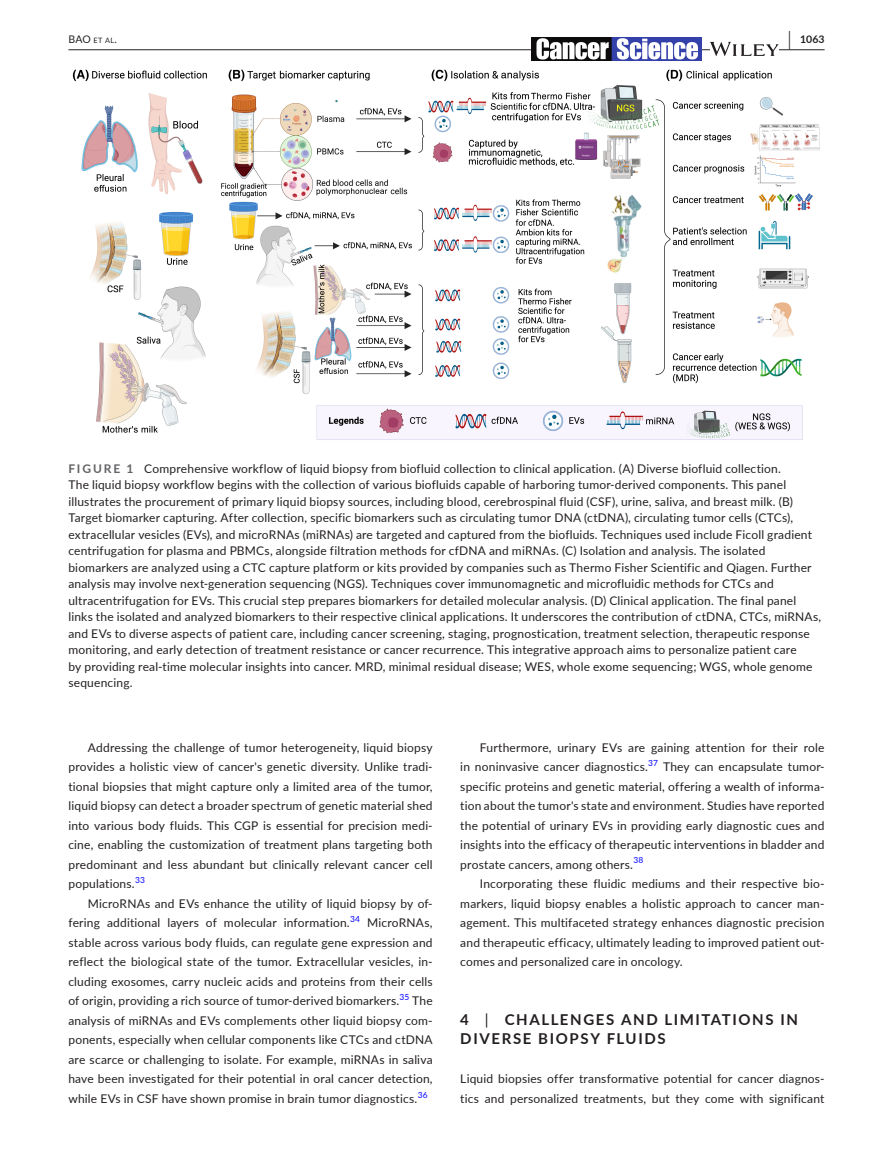
<style>
.page{position:relative;width:893px;height:1174px;background:#fff}
.page>*{position:absolute;margin:0;border:0;box-sizing:border-box;transform-origin:0 0}
.t1{font:700 15px/19.5px "Lato";letter-spacing:.11em;color:#231f20}
.t2{font:12px/19.5px "Lato";letter-spacing:.015em;color:#231f20;text-align:justify}
.t3{font:10.5px "Lato";color:#231f20}
.t4{font:700 10.5px "Lato";color:#231f20}
.t5{font:8.4px "Lato";color:#00f}
.s1{font-size:7.35px}
.s2{font-size:19.5px}
.s3{font-weight:700;color:#636366}
.s4{font-weight:400}
</style>
<div class="page">
<hr style="left:68px;top:49px;width:756px;height:1px;background:#231f20">
<img style="left:531px;top:37px;width:170px;height:24px">
<svg style="left:710px;top:42px;width:69px;height:14px"></svg>
<img style="left:72px;top:69px;width:748px;height:371px">
<p class="t3" style="left:68px;top:31px;width:50px">BAO <span class="s1">et al</span>.</p>
<p class="t4" style="left:789px;top:31px;width:37px"><span class="s2">|</span> 1063</p>
<p class="t2" style="left:68px;top:459px;width:754px;line-height:16.5px;text-align:left"><span class="s3">FIGURE 1</span> Comprehensive workflow of liquid biopsy from biofluid collection to clinical application. (A) Diverse biofluid collection.<br>The liquid biopsy workflow begins with the collection of various biofluids capable of harboring tumor-derived components. This panel illustrates the procurement of primary liquid biopsy sources, including blood, cerebrospinal fluid (CSF), urine, saliva, and breast milk. (B)<br>Target biomarker capturing. After collection, specific biomarkers such as circulating tumor DNA (ctDNA), circulating tumor cells (CTCs), extracellular vesicles (EVs), and microRNAs (miRNAs) are targeted and captured from the biofluids. Techniques used include Ficoll gradient centrifugation for plasma and PBMCs, alongside filtration methods for cfDNA and miRNAs. (C) Isolation and analysis. The isolated biomarkers are analyzed using a CTC capture platform or kits provided by companies such as Thermo Fisher Scientific and Qiagen. Further analysis may involve next-generation sequencing (NGS). Techniques cover immunomagnetic and microfluidic methods for CTCs and ultracentrifugation for EVs. This crucial step prepares biomarkers for detailed molecular analysis. (D) Clinical application. The final panel links the isolated and analyzed biomarkers to their respective clinical applications. It underscores the contribution of ctDNA, CTCs, miRNAs, and EVs to diverse aspects of patient care, including cancer screening, staging, prognostication, treatment selection, therapeutic response monitoring, and early detection of treatment resistance or cancer recurrence. This integrative approach aims to personalize patient care<br>by providing real-time molecular insights into cancer. MRD, minimal residual disease; WES, whole exome sequencing; WGS, whole genome sequencing.</p>
<p class="t2" style="left:68px;top:737px;width:366px;text-indent:20px">Addressing the challenge of tumor heterogeneity, liquid biopsy provides a holistic view of cancer's genetic diversity. Unlike tradi&shy;tional biopsies that might capture only a limited area of the tumor, liquid biopsy can detect a broader spectrum of genetic material shed into various body fluids. This CGP is essential for precision medi&shy;cine, enabling the customization of treatment plans targeting both predominant and less abundant but clinically relevant cancer cell populations.<sup>33</sup></p>
<p class="t2" style="left:68px;top:893px;width:366px;text-indent:20px">MicroRNAs and EVs enhance the utility of liquid biopsy by of&shy;fering additional layers of molecular information.</p>
<p class="t5" style="left:350px;top:913px;width:12px">34</p>
<p class="t2" style="left:68px;top:912px;width:366px;text-indent:299px">MicroRNAs, stable across various body fluids, can regulate gene expression and reflect the biological state of the tumor. Extracellular vesicles, in&shy;cluding exosomes, carry nucleic acids and proteins from their cells of origin, providing a rich source of tumor-derived biomarkers.<sup>35</sup> The analysis of miRNAs and EVs complements other liquid biopsy com&shy;ponents, especially when cellular components like CTCs and ctDNA are scarce or challenging to isolate. For example, miRNAs in saliva have been investigated for their potential in oral cancer detection, while EVs in CSF have shown promise in brain tumor diagnostics.<sup>36</sup></p>
<p class="t2" style="left:460px;top:737px;width:366px;text-indent:20px">Furthermore, urinary EVs are gaining attention for their role in noninvasive cancer diagnostics.</p>
<p class="t5" style="left:648px;top:757px;width:11px">37</p>
<p class="t2" style="left:460px;top:756px;width:366px;text-indent:203px">They can encapsulate tumor&shy;specific proteins and genetic material, offering a wealth of informa&shy;tion about the tumor's state and environment. Studies have reported the potential of urinary EVs in providing early diagnostic cues and insights into the efficacy of therapeutic interventions in bladder and prostate cancers, among others.<sup>38</sup></p>
<p class="t2" style="left:460px;top:873px;width:366px;text-indent:20px">Incorporating these fluidic mediums and their respective bio&shy;markers, liquid biopsy enables a holistic approach to cancer man&shy;agement. This multifaceted strategy enhances diagnostic precision and therapeutic efficacy, ultimately leading to improved patient out&shy;comes and personalized care in oncology.</p>
<p class="t1" style="left:460px;top:1009px;width:339px">4 <span class="s4">|</span> CHALLENGES AND LIMITATIONS IN<br>DIVERSE BIOPSY FLUIDS</p>
<p class="t2" style="left:460px;top:1068px;width:366px">Liquid biopsies offer transformative potential for cancer diagnos&shy;tics and personalized treatments, but they come with significant</p>
</div>
